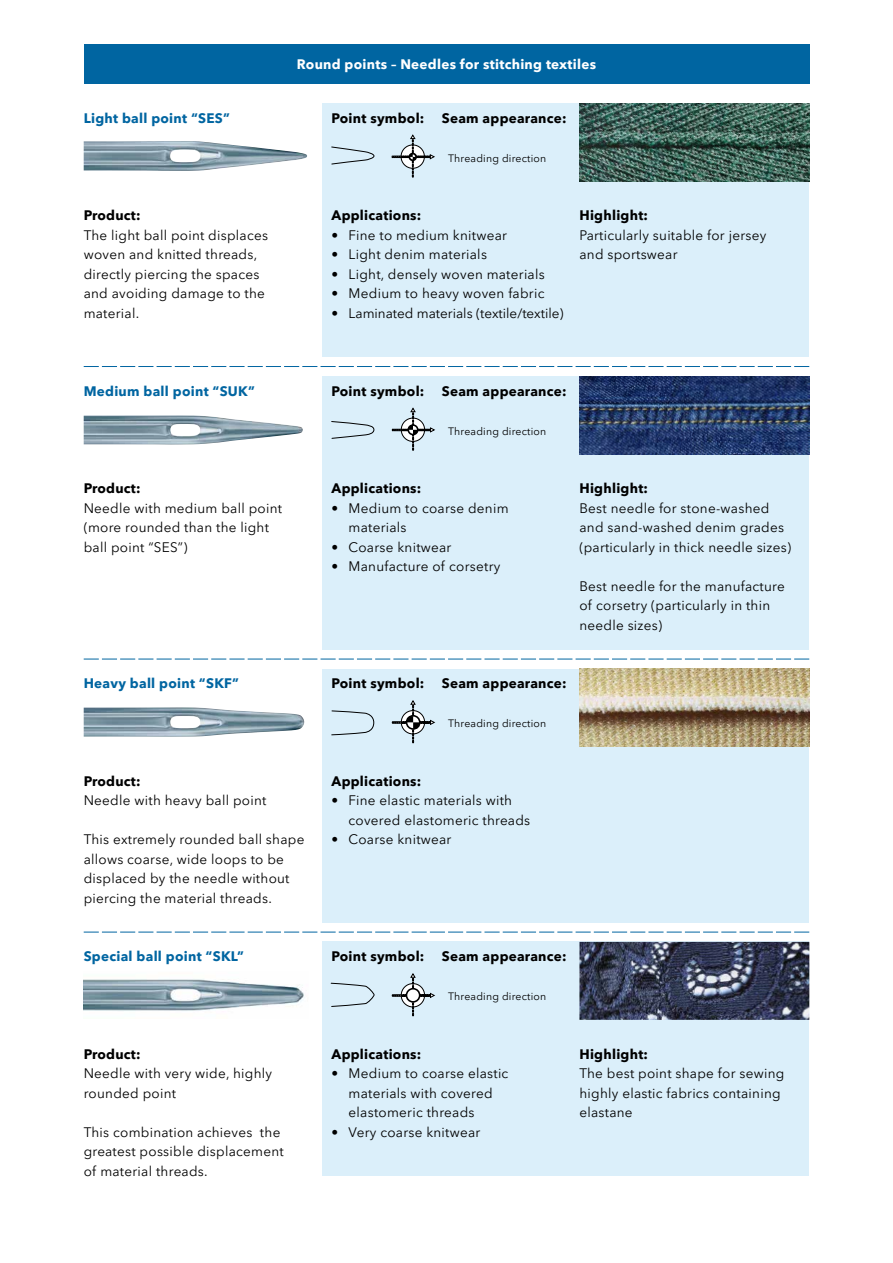
<style>
.page{position:relative;width:893px;height:1263px;background:#fff}
.page>*{position:absolute;margin:0;border:0;box-sizing:border-box;transform-origin:0 0}
.t1{font:13.5px/19.5px "Avenir Next W1 G";letter-spacing:.02em;color:#000}
.t2{font:700 13.5px "Avenir Next W1 G";letter-spacing:.02em;color:#000}
.t3{font:700 13.5px "Avenir Next W1 G";letter-spacing:.02em;color:#0065a1}
.t4{font:700 13.5px "Avenir Next W1 G";letter-spacing:.02em;color:#fff}
.t5{font:13.5px "Avenir Next W1 G";color:#000}
.t6{font:10.5px "Avenir Next W1 G";letter-spacing:.02em;color:#000}
</style>
<div class="page">
<div style="left:323px;top:942px;width:486px;height:234px;background:#dbeffa"></div>
<div style="left:323px;top:669px;width:486px;height:253px;background:#dbeffa"></div>
<div style="left:323px;top:376px;width:486px;height:273px;background:#dbeffa"></div>
<div style="left:323px;top:103px;width:486px;height:254px;background:#dbeffa"></div>
<svg style="left:392px;top:135px;width:43px;height:42px"></svg>
<div style="left:408px;top:153px;width:9px;height:8px;border:2px solid #000;border-radius:50%"></div>
<svg style="left:392px;top:408px;width:43px;height:42px"></svg>
<svg style="left:392px;top:973px;width:43px;height:43px"></svg>
<div style="left:406px;top:989px;width:14px;height:13px;background:#fff;border-radius:50%"></div>
<div style="left:406px;top:988px;width:14px;height:15px;border:2px solid #000;border-radius:50%"></div>
<svg style="left:392px;top:700px;width:43px;height:43px"></svg>
<svg style="left:331px;top:146px;width:44px;height:19px"></svg>
<svg style="left:331px;top:421px;width:43px;height:18px"></svg>
<svg style="left:331px;top:982px;width:44px;height:25px"></svg>
<svg style="left:331px;top:710px;width:43px;height:25px"></svg>
<img style="left:579px;top:103px;width:230px;height:78px">
<img style="left:579px;top:376px;width:230px;height:78px">
<img style="left:579px;top:942px;width:230px;height:78px">
<img style="left:579px;top:669px;width:230px;height:78px">
<svg style="left:84px;top:366px;width:725px;height:1px"></svg>
<svg style="left:84px;top:659px;width:725px;height:1px"></svg>
<svg style="left:84px;top:932px;width:725px;height:1px"></svg>
<img style="left:84px;top:707px;width:220px;height:30px">
<img style="left:84px;top:415px;width:219px;height:30px">
<img style="left:84px;top:141px;width:223px;height:30px">
<img style="left:84px;top:979px;width:220px;height:32px">
<div style="left:84px;top:45px;width:725px;height:39px;background:#0065a1"></div>
<p class="t3" style="left:84px;top:107px;width:148px">Light ball point “SES”</p>
<p class="t2" style="left:84px;top:205px;width:59px">Product:</p>
<p class="t1" style="left:84px;top:224px;width:186px">The light ball point displaces woven and knitted threads, directly piercing the spaces and avoiding damage to the material.</p>
<p class="t4" style="left:297px;top:54px;width:301px">Round points – Needles for stitching textiles</p>
<p class="t2" style="left:332px;top:107px;width:94px">Point symbol:</p>
<p class="t2" style="left:442px;top:107px;width:126px">Seam appearance:</p>
<p class="t6" style="left:448px;top:150px;width:100px">Threading direction</p>
<p class="t2" style="left:332px;top:205px;width:91px">Applications:</p>
<p class="t1" style="left:332px;top:224px;width:177px">• Fine to medium knitwear</p>
<p class="t1" style="left:332px;top:243px;width:157px">• Light denim materials</p>
<p class="t1" style="left:332px;top:263px;width:215px">• Light, densely woven materials</p>
<p class="t1" style="left:332px;top:282px;width:214px">• Medium to heavy woven fabric</p>
<p class="t5" style="left:332px;top:302px;width:234px">• Laminated materials (textile/textile)</p>
<p class="t2" style="left:579px;top:205px;width:70px">Highlight:</p>
<p class="t1" style="left:579px;top:224px;width:188px">Particularly suitable for jersey and sportswear</p>
<p class="t3" style="left:84px;top:380px;width:173px">Medium ball point “SUK”</p>
<p class="t2" style="left:332px;top:380px;width:94px">Point symbol:</p>
<p class="t2" style="left:442px;top:380px;width:126px">Seam appearance:</p>
<p class="t6" style="left:448px;top:423px;width:100px">Threading direction</p>
<p class="t2" style="left:84px;top:478px;width:59px">Product:</p>
<p class="t1" style="left:84px;top:497px;width:200px">Needle with medium ball point (more rounded than the light ball point “SES”)</p>
<p class="t2" style="left:332px;top:478px;width:91px">Applications:</p>
<p class="t1" style="left:349px;top:497px;width:161px;text-indent:-17px">• Medium to coarse denim materials</p>
<p class="t1" style="left:332px;top:536px;width:121px">• Coarse knitwear</p>
<p class="t1" style="left:332px;top:555px;width:170px">• Manufacture of corsetry</p>
<p class="t2" style="left:579px;top:478px;width:70px">Highlight:</p>
<p class="t1" style="left:579px;top:497px;width:213px">Best needle for stone-washed and sand-washed denim grades (particularly in thick needle sizes)</p>
<p class="t1" style="left:579px;top:575px;width:207px">Best needle for the manufacture of corsetry (particularly in thin needle sizes)</p>
<p class="t3" style="left:84px;top:673px;width:157px">Heavy ball point “SKF”</p>
<p class="t2" style="left:332px;top:673px;width:94px">Point symbol:</p>
<p class="t2" style="left:442px;top:673px;width:126px">Seam appearance:</p>
<p class="t6" style="left:448px;top:715px;width:100px">Threading direction</p>
<p class="t2" style="left:84px;top:770px;width:59px">Product:</p>
<p class="t1" style="left:84px;top:789px;width:184px">Needle with heavy ball point</p>
<p class="t1" style="left:84px;top:828px;width:222px">This extremely rounded ball shape allows coarse, wide loops to be displaced by the needle without piercing the material threads.</p>
<p class="t3" style="left:84px;top:946px;width:162px">Special ball point “SKL”</p>
<p class="t2" style="left:84px;top:1043px;width:59px">Product:</p>
<p class="t1" style="left:84px;top:1062px;width:190px">Needle with very wide, highly rounded point</p>
<p class="t1" style="left:84px;top:1121px;width:202px">This combination achieves the greatest possible displacement of material threads.</p>
<p class="t2" style="left:332px;top:770px;width:91px">Applications:</p>
<p class="t1" style="left:349px;top:789px;width:183px;text-indent:-17px">• Fine elastic materials with covered elastomeric threads</p>
<p class="t1" style="left:332px;top:828px;width:121px">• Coarse knitwear</p>
<p class="t2" style="left:332px;top:946px;width:94px">Point symbol:</p>
<p class="t2" style="left:442px;top:946px;width:126px">Seam appearance:</p>
<p class="t6" style="left:448px;top:988px;width:100px">Threading direction</p>
<p class="t2" style="left:332px;top:1043px;width:91px">Applications:</p>
<p class="t1" style="left:349px;top:1062px;width:161px;text-indent:-17px">• Medium to coarse elastic materials with covered elastomeric threads</p>
<p class="t1" style="left:332px;top:1121px;width:150px">• Very coarse knitwear</p>
<p class="t2" style="left:579px;top:1043px;width:70px">Highlight:</p>
<p class="t1" style="left:579px;top:1062px;width:206px">The best point shape for sewing highly elastic fabrics containing elastane</p>
</div>
